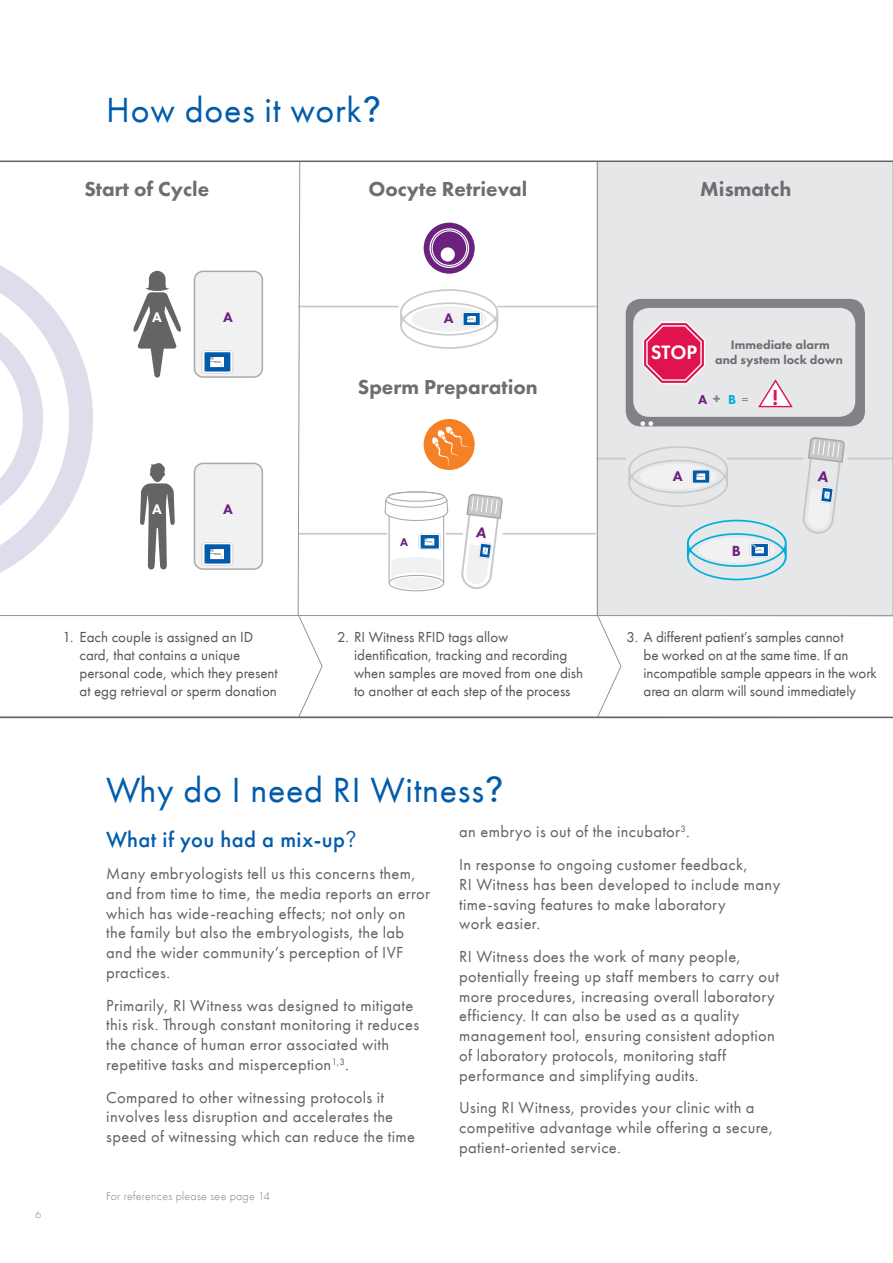
<style>
.page{position:relative;width:893px;height:1263px;background:#fff}
.page>*{position:absolute;margin:0;border:0;box-sizing:border-box;transform-origin:0 0}
.t1{font:36px "Futura PT";letter-spacing:.02em;color:#005cab}
.t2{font:500 22.5px "Futura PT";letter-spacing:.02em;color:#005cab}
.t3{font:800 21px "Futura PT";color:#6d6e71}
.t4{font:600 20.1px "Futura PT";color:#fff}
.t5{font:16.5px/19.8px "Futura PT";letter-spacing:.02em;color:#636466}
.t6{font:800 15.3px "Futura PT";color:#6c217f}
.t7{font:15px/18px "Futura PT";color:#58595b}
.t8{font:800 14.7px "Futura PT";color:#6c217f}
.t9{font:800 14.4px "Futura PT";color:#6c217f}
.t10{font:800 14.4px "Futura PT";color:#fff}
.t11{font:800 13.5px "Futura PT";color:#6c217f}
.t12{font:800 12.75px/15.1px "Futura PT";color:#6d6e71;text-align:center}
.t13{font:300 12px "Futura PT";letter-spacing:.02em;color:#808285}
.t14{font:800 11.7px "Futura PT";color:#6c217f}
.t15{font:300 10.5px "Futura PT";color:#808285}
.s1{font-family:"Avenir";font-weight:500}
.s2{font-weight:600;font-size:15.6px;color:#808285}
.s3{color:#00afdb}
.s4{font-weight:400;font-size:13.35px;color:#808285}
.s5{font-weight:600;font-size:22.5px;color:#e1134f}
.s6{font-family:"Avenir";font-weight:400}
</style>
<div class="page">
<svg style="left:0;top:161px;width:893px;height:556px"></svg>
<h1 class="t1" style="left:106px;top:88px;width:276px">How does it work<span class="s1">?</span></h1>
<p class="t3" style="left:84px;top:176px;width:126px">Start of Cycle</p>
<p class="t3" style="left:368px;top:176px;width:160px">Oocyte Retrieval</p>
<p class="t3" style="left:700px;top:176px;width:93px">Mismatch</p>
<p class="t10" style="left:152px;top:308px;width:11px">A</p>
<p class="t9" style="left:223px;top:308px;width:11px">A</p>
<p class="t10" style="left:152px;top:500px;width:11px">A</p>
<p class="t9" style="left:223px;top:500px;width:11px">A</p>
<p class="t9" style="left:444px;top:309px;width:11px">A</p>
<p class="t3" style="left:358px;top:374px;width:181px">Sperm Preparation</p>
<p class="t14" style="left:400px;top:534px;width:9px">A</p>
<p class="t4" style="left:651px;top:339px;width:48px">STOP</p>
<p class="t12" style="left:715px;top:337px;width:129px">Immediate alarm<br>and system lock down</p>
<p class="t11" style="left:698px;top:391px;width:81px">A<span class="s2">+</span><span class="s3">B</span><span class="s4">=</span> <span class="s5">!</span></p>
<p class="t8" style="left:673px;top:467px;width:11px">A</p>
<p class="t6" style="left:732px;top:541px;width:11px">B</p>
<p class="t7" style="left:79px;top:628px;width:200px;text-indent:-17px">1. Each couple is assigned an ID card, that contains a unique personal code, which they present at egg retrieval or sperm donation</p>
<p class="t7" style="left:354px;top:628px;width:231px;text-indent:-17px">2. RI Witness RFID tags allow identification, tracking and recording when samples are moved from one dish to another at each step of the process</p>
<p class="t7" style="left:644px;top:628px;width:235px;text-indent:-17px">3. A different patient’s samples cannot<br>be worked on at the same time. If an incompatible sample appears in the work area an alarm will sound immediately</p>
<p class="t15" style="left:35px;top:1208px;width:7px">6</p>
<h1 class="t1" style="left:106px;top:769px;width:398px">Why do I need RI Witness<span class="s1">?</span></h1>
<h2 class="t2" style="left:106px;top:825px;width:252px">What if you had a mix-up<span class="s6">?</span></h2>
<p class="t5" style="left:106px;top:863px;width:325px">Many embryologists tell us this concerns them, and from time to time, the media reports an error which has wide-reaching effects; not only on<br>the family but also the embryologists, the lab and the wider community’s perception of IVF practices.</p>
<p class="t5" style="left:106px;top:995px;width:314px">Primarily, RI Witness was designed to mitigate this risk. Through constant monitoring it reduces the chance of human error associated with repetitive tasks and misperception<sup>1,3</sup>.</p>
<p class="t5" style="left:106px;top:1087px;width:310px">Compared to other witnessing protocols it involves less disruption and accelerates the speed of witnessing which can reduce the time</p>
<p class="t5" style="left:459px;top:816px;width:290px;line-height:32.5px">an embryo is out of the incubator<sup>3</sup>.<br>In response to ongoing customer feedback,</p>
<p class="t5" style="left:459px;top:874px;width:322px">RI Witness has been developed to include many time-saving features to make laboratory<br>work easier.</p>
<p class="t5" style="left:459px;top:946px;width:321px">RI Witness does the work of many people, potentially freeing up staff members to carry out more procedures, increasing overall laboratory efficiency. It can also be used as a quality management tool, ensuring consistent adoption of laboratory protocols, monitoring staff performance and simplifying audits.</p>
<p class="t5" style="left:459px;top:1098px;width:316px">Using RI Witness, provides your clinic with a competitive advantage while offering a secure, patient-oriented service.</p>
<p class="t13" style="left:106px;top:1189px;width:165px">For references please see page 14</p>
</div>
